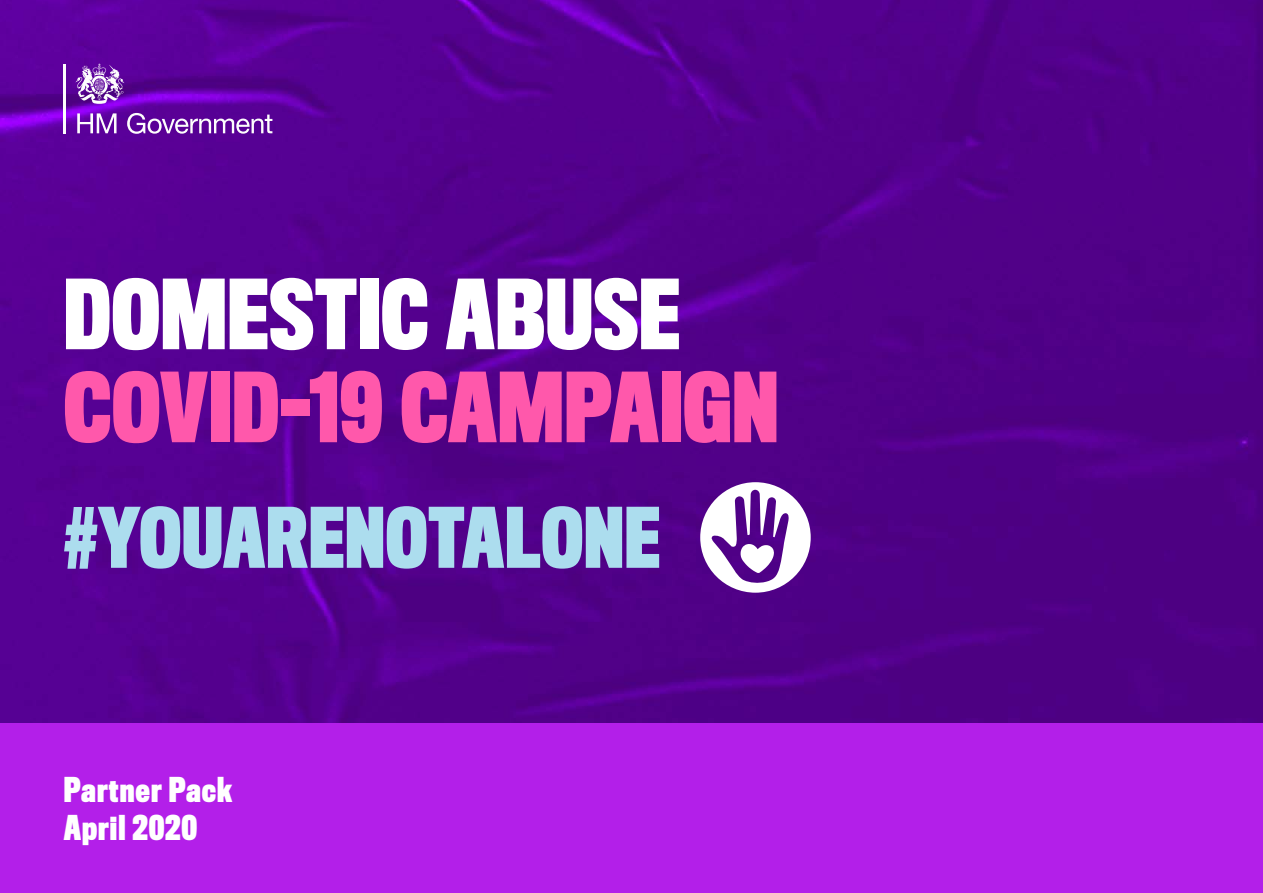
<style>
.page{position:relative;width:1263px;height:893px;background:#fff}
.page>*{position:absolute;margin:0;border:0;box-sizing:border-box;transform-origin:0 0}
.Cover_Heading{font:700 88.5px/93px "Titling Gothic FB Comp";letter-spacing:.01em;color:#ff58ab}
.Cover_Heading-2{font:700 76.5px "Titling Gothic FB Comp";letter-spacing:.01em;color:#acddee}
.Cover_Heading-3{font:700 31.5px "Titling Gothic FB Comp";letter-spacing:.03em;color:#fff}
.s1{color:#fff}
</style>
<div class="page">
<img style="left:0;top:0;width:1263px;height:724px">
<div style="left:0;top:724px;width:1263px;height:169px;background:#b31fe9"></div>
<hr style="left:64px;top:64px;width:2px;height:69px;background:#fdfdfd">
<svg style="left:77px;top:113px;width:40px;height:20px"></svg>
<svg style="left:127px;top:113px;width:145px;height:21px"></svg>
<svg style="left:76px;top:64px;width:49px;height:40px"></svg>
<svg style="left:700px;top:482px;width:111px;height:111px"></svg>
<h1 class="Cover_Heading" style="left:64px;top:271px;width:716px"><span class="s1">DOMESTIC ABUSE<br></span>COVID-19 CAMPAIGN</h1>
<h1 class="Cover_Heading-2" style="left:64px;top:494px;width:598px">#YOUARENOTALONE</h1>
<h1 class="Cover_Heading-3" style="left:64px;top:772px;width:170px">Partner Pack</h1>
<h1 class="Cover_Heading-3" style="left:64px;top:810px;width:135px">April 2020</h1>
</div>
